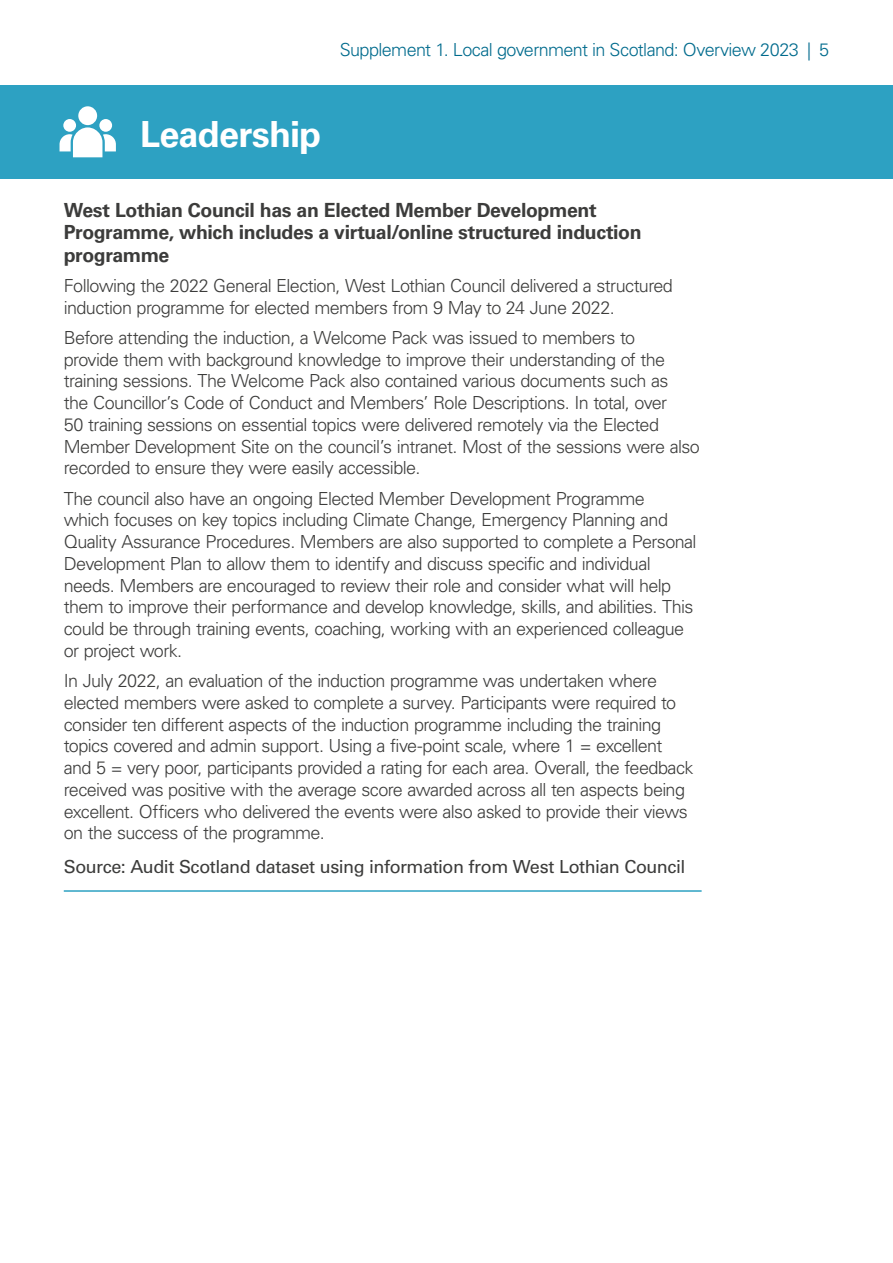
<style>
.page{position:relative;width:893px;height:1263px;background:#fff}
.page>*{position:absolute;margin:0;border:0;box-sizing:border-box;transform-origin:0 0}
.AS-P12-Section_heade{font:700 36px "Univers LT Pro 65";letter-spacing:-.02em;color:#fff}
.AS-P31-Case_study_he{font:700 19.5px/22.5px "Univers LT Pro 65";letter-spacing:-.02em;color:#3c3c3b}
.AS-P32-Case_study_te{font:300 18px/21.8px "Univers LT Pro 45";letter-spacing:-.035em;color:#3c3c3b}
.AS-P34-Case_study_so{font:18px "Univers LT Pro 55 Roman";letter-spacing:-.025em;color:#3c3c3b}
.t1{font:300 18px "Univers LT Pro 45";letter-spacing:-.035em;color:#006b8d}
</style>
<div class="page">
<div style="left:1px;top:85px;width:892px;height:94px;background:#2da1c2"></div>
<hr style="left:64px;top:890px;width:638px;height:2px;background:#2da1c2">
<div style="left:99px;top:119px;width:13px;height:13px;background:#fff;border-radius:50%"></div>
<div style="left:63px;top:119px;width:13px;height:13px;background:#fff;border-radius:50%"></div>
<svg style="left:60px;top:127px;width:56px;height:30px"></svg>
<div style="left:78px;top:106px;width:19px;height:19px;background:#fff;border-radius:50%"></div>
<p class="t1" style="left:340px;top:37px;width:491px">Supplement 1. Local government in Scotland: Overview 2023 | 5</p>
<h2 class="AS-P12-Section_heade" style="left:140px;top:109px;width:182px">Leadership</h2>
<p class="AS-P31-Case_study_he" style="left:64px;top:198px;width:579px">West Lothian Council has an Elected Member Development<br>Programme, which includes a virtual/online structured induction programme</p>
<p class="AS-P32-Case_study_te" style="left:64px;top:274px;width:611px">Following the 2022 General Election, West Lothian Council delivered a structured induction programme for elected members from 9 May to 24 June 2022.</p>
<p class="AS-P32-Case_study_te" style="left:64px;top:326px;width:637px">Before attending the induction, a Welcome Pack was issued to members to<br>provide them with background knowledge to improve their understanding of the training sessions. The Welcome Pack also contained various documents such as<br>the Councillor’s Code of Conduct and Members’ Role Descriptions. In total, over<br>50 training sessions on essential topics were delivered remotely via the Elected Member Development Site on the council’s intranet. Most of the sessions were also recorded to ensure they were easily accessible.</p>
<p class="AS-P32-Case_study_te" style="left:64px;top:487px;width:634px">The council also have an ongoing Elected Member Development Programme<br>which focuses on key topics including Climate Change, Emergency Planning and Quality Assurance Procedures. Members are also supported to complete a Personal Development Plan to allow them to identify and discuss specific and individual needs. Members are encouraged to review their role and consider what will help them to improve their performance and develop knowledge, skills, and abilities. This could be through training events, coaching, working with an experienced colleague or project work.</p>
<p class="AS-P32-Case_study_te" style="left:64px;top:669px;width:631px">In July 2022, an evaluation of the induction programme was undertaken where elected members were asked to complete a survey. Participants were required to consider ten different aspects of the induction programme including the training topics covered and admin support. Using a five-point scale, where 1 = excellent and 5 = very poor, participants provided a rating for each area. Overall, the feedback received was positive with the average score awarded across all ten aspects being excellent. Officers who delivered the events were also asked to provide their views on the success of the programme.</p>
<p class="AS-P34-Case_study_so" style="left:64px;top:854px;width:623px">Source: Audit Scotland dataset using information from West Lothian Council</p>
</div>
